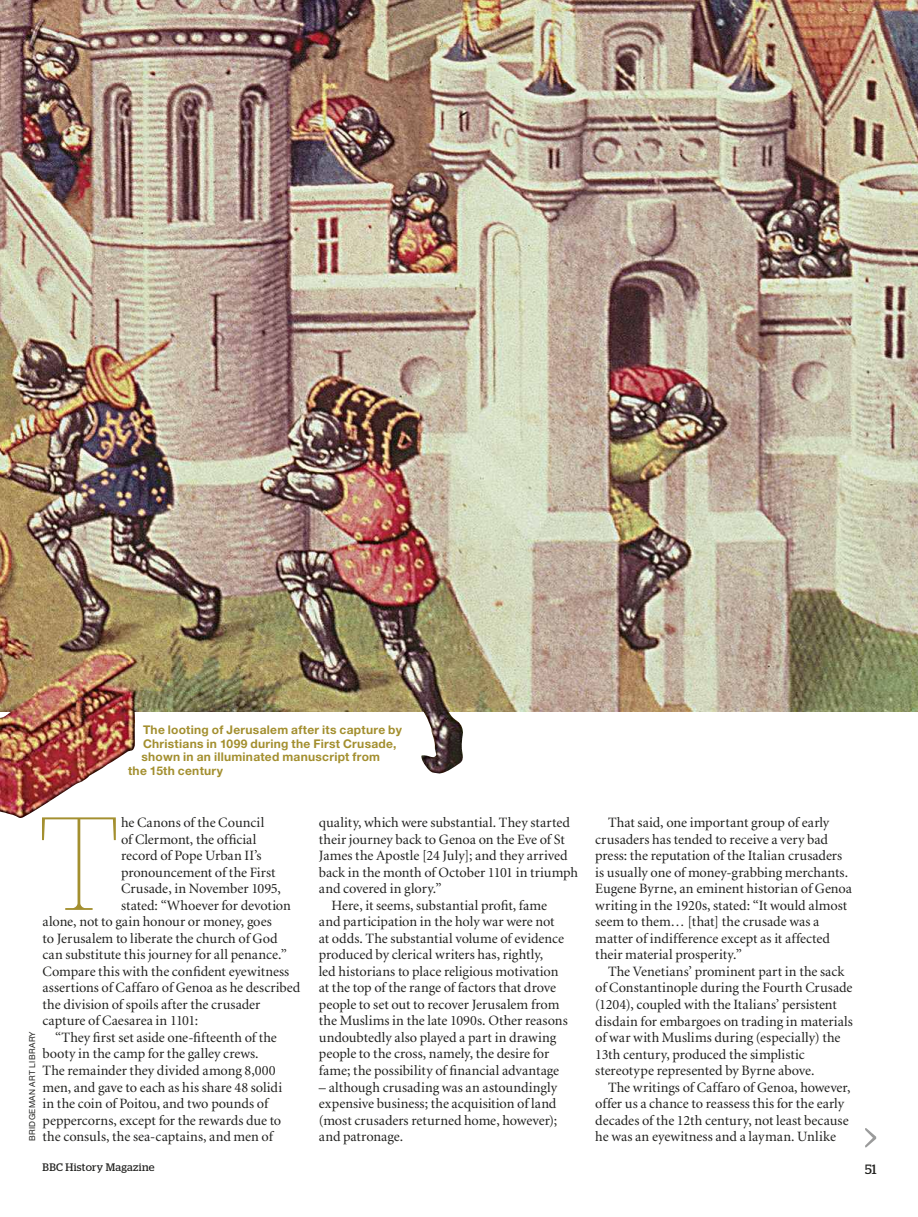
<style>
.page{position:relative;width:918px;height:1217px;background:#fff}
.page>*{position:absolute;margin:0;border:0;box-sizing:border-box;transform-origin:0 0}
.t1{font:100 132.15px "Stag";color:#a38f2f}
.t2{font:14.25px/16.5px "Minion LT";color:#20201e}
.t3{font:13.5px "Stag";color:#20201e}
.t4{font:700 12px "Helvetica Neue";letter-spacing:.025em;color:#a38f2f}
.t5{font:10.8px "Stag";letter-spacing:.03em;color:#20201e}
.t6{font:8.25px "Helvetica Neue";letter-spacing:.04em;color:#20201e}
</style>
<div class="page">
<svg style="left:865px;top:1128px;width:11px;height:19px"></svg>
<img style="left:0;top:0;width:918px;height:644px">
<img style="left:0;top:644px;width:918px;height:174px">
<p class="t4" style="left:143px;top:725px;width:260px">The looting of Jerusalem after its capture by</p>
<p class="t4" style="left:143px;top:739px;width:255px">Christians in 1099 during the First Crusade,</p>
<p class="t4" style="left:142px;top:752px;width:240px">shown in an illuminated manuscript from</p>
<p class="t4" style="left:128px;top:766px;width:97px">the 15th century</p>
<h1 class="t1" style="left:38px;top:787px;width:83px">T</h1>
<p class="t2" style="left:121px;top:815px;width:145px">he Canons of the Council</p>
<p class="t2" style="left:121px;top:832px;width:137px">of Clermont, the official</p>
<p class="t2" style="left:121px;top:848px;width:142px">record of Pope Urban II’s</p>
<p class="t2" style="left:121px;top:865px;width:156px">pronouncement of the First</p>
<p class="t2" style="left:121px;top:881px;width:161px">Crusade, in November 1095,</p>
<p class="t2" style="left:121px;top:898px;width:171px">stated: “Whoever for devotion</p>
<p class="t2" style="left:43px;top:914px;width:231px">alone, not to gain honour or money, goes</p>
<p class="t2" style="left:43px;top:931px;width:237px">to Jerusalem to liberate the church of God</p>
<p class="t2" style="left:43px;top:947px;width:246px">can substitute this journey for all penance.”</p>
<p class="t2" style="left:43px;top:964px;width:248px">Compare this with the confident eyewitness</p>
<p class="t2" style="left:43px;top:980px;width:259px">assertions of Caffaro of Genoa as he described</p>
<p class="t2" style="left:43px;top:997px;width:219px">the division of spoils after the crusader</p>
<p class="t2" style="left:43px;top:1013px;width:157px">capture of Caesarea in 1101:</p>
<p class="t2" style="left:55px;top:1030px;width:223px">“They first set aside one-fifteenth of the</p>
<p class="t2" style="left:43px;top:1046px;width:218px">booty in the camp for the galley crews.</p>
<p class="t2" style="left:43px;top:1063px;width:235px">The remainder they divided among 8,000</p>
<p class="t2" style="left:43px;top:1079px;width:241px">men, and gave to each as his share 48 solidi</p>
<p class="t2" style="left:43px;top:1096px;width:227px">in the coin of Poitou, and two pounds of</p>
<p class="t2" style="left:43px;top:1112px;width:240px">peppercorns, except for the rewards due to</p>
<p class="t2" style="left:43px;top:1129px;width:232px">the consuls, the sea-captains, and men of</p>
<p class="t6" style="left:27px;top:1141px;width:111px;rotate:-90deg">BRIDGEMAN ART LIBRARY</p>
<p class="t2" style="left:319px;top:815px;width:253px">quality, which were substantial. They started</p>
<p class="t2" style="left:319px;top:832px;width:247px">their journey back to Genoa on the Eve of St</p>
<p class="t2" style="left:319px;top:848px;width:250px">James the Apostle [24 July]; and they arrived</p>
<p class="t2" style="left:319px;top:865px;width:261px">back in the month of October 1101 in triumph</p>
<p class="t2" style="left:319px;top:881px;width:124px">and covered in glory.”</p>
<p class="t2" style="left:332px;top:898px;width:217px">Here, it seems, substantial profit, fame</p>
<p class="t2" style="left:319px;top:914px;width:237px">and participation in the holy war were not</p>
<p class="t2" style="left:319px;top:931px;width:247px">at odds. The substantial volume of evidence</p>
<p class="t2" style="left:319px;top:947px;width:226px">produced by clerical writers has, rightly,</p>
<p class="t2" style="left:319px;top:964px;width:241px">led historians to place religious motivation</p>
<p class="t2" style="left:319px;top:980px;width:239px">at the top of the range of factors that drove</p>
<p class="t2" style="left:319px;top:997px;width:242px">people to set out to recover Jerusalem from</p>
<p class="t2" style="left:319px;top:1013px;width:250px">the Muslims in the late 1090s. Other reasons</p>
<p class="t2" style="left:319px;top:1030px;width:239px">undoubtedly also played a part in drawing</p>
<p class="t2" style="left:319px;top:1046px;width:232px">people to the cross, namely, the desire for</p>
<p class="t2" style="left:319px;top:1063px;width:242px">fame; the possibility of financial advantage</p>
<p class="t2" style="left:319px;top:1079px;width:240px;text-align:justify">– although crusading was an astoundingly expensive business; the acquisition of land (most crusaders returned home, however); and patronage.</p>
<p class="t2" style="left:595px;top:815px;width:258px;text-indent:13px">That said, one important group of early crusaders has tended to receive a very bad press: the reputation of the Italian crusaders is usually one of money-grabbing merchants.<br>Eugene Byrne, an eminent historian of Genoa writing in the 1920s, stated: “It would almost seem to them… [that] the crusade was a matter of indifference except as it affected their material prosperity.”</p>
<p class="t2" style="left:595px;top:964px;width:259px;text-indent:13px">The Venetians’ prominent part in the sack of Constantinople during the Fourth Crusade (1204), coupled with the Italians’ persistent disdain for embargoes on trading in materials of war with Muslims during (especially) the 13th century, produced the simplistic stereotype represented by Byrne above.</p>
<p class="t2" style="left:595px;top:1079px;width:257px;text-indent:13px">The writings of Caffaro of Genoa, however, offer us a chance to reassess this for the early decades of the 12th century, not least because he was an eyewitness and a layman. Unlike</p>
<p class="t5" style="left:43px;top:1163px;width:114px">BBC History Magazine</p>
<p class="t3" style="left:865px;top:1164px;width:13px">51</p>
</div>
